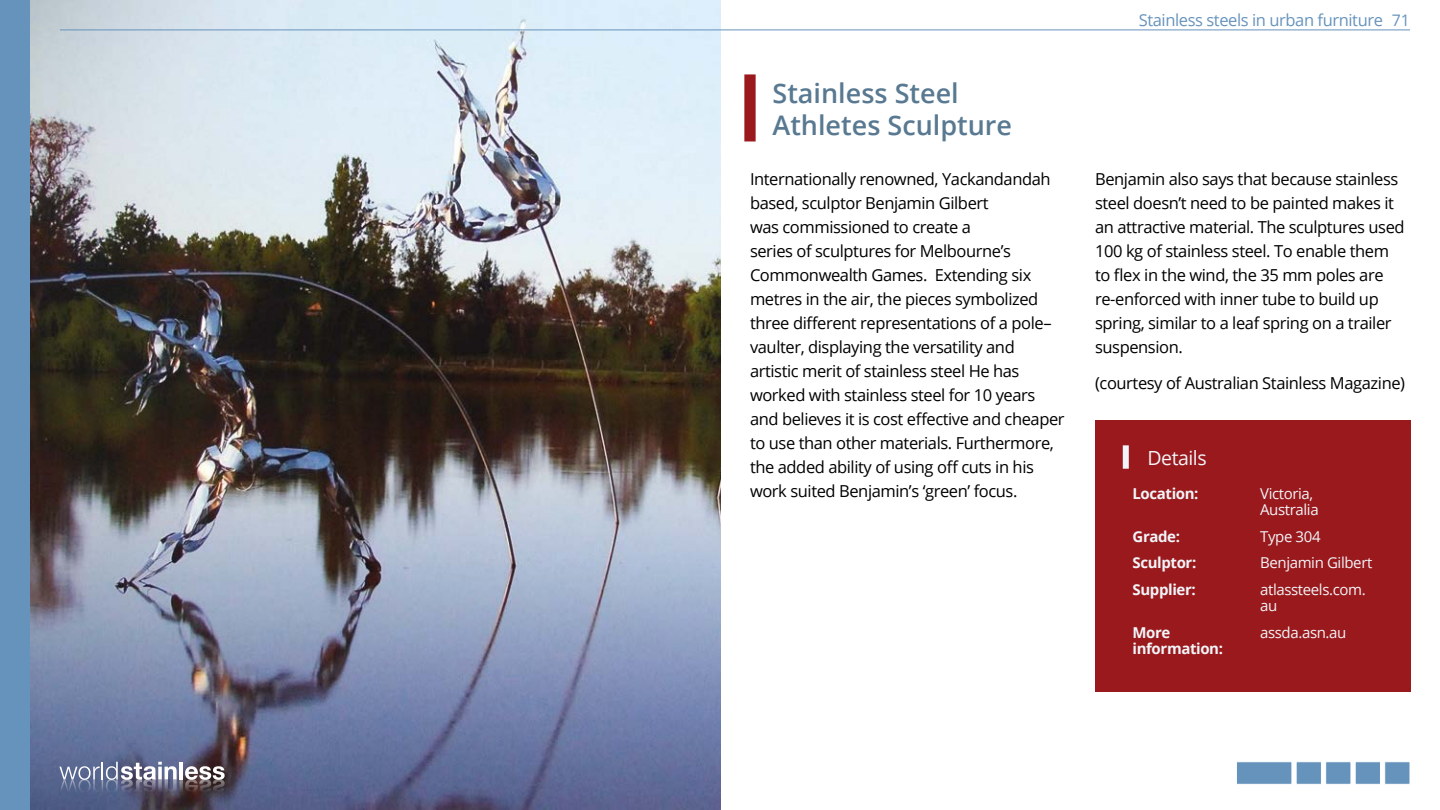
<style>
.page{position:relative;width:1440px;height:810px;background:#fff}
.page>*{position:absolute;margin:0;border:0;box-sizing:border-box;transform-origin:0 0}
.t1{font:600 27px/32.4px "Open Sans";color:#587991}
.t2{font:19.5px "Open Sans";letter-spacing:-.025em;color:#f1f5f9}
.t3{font:16.5px/24px "Open Sans";letter-spacing:-.025em;color:#000}
.t4{font:16.5px "Open Sans";letter-spacing:-.025em;color:#6693bc}
.t5{font:15px/16.5px "Open Sans";letter-spacing:-.025em;color:#f1f5f9}
.t6{font:700 15px/16.5px "Open Sans";letter-spacing:-.025em;color:#f1f5f9}
.s1{font-size:15.9px}
</style>
<div class="page">
<div style="left:744px;top:74px;width:12px;height:67px;background:#9a191c"></div>
<div style="left:1095px;top:420px;width:315px;height:272px;background:#9a191c"></div>
<div style="left:1123px;top:445px;width:6px;height:24px;background:#f1f5f9"></div>
<img style="left:31px;top:0;width:690px;height:810px">
<div style="left:0;top:0;width:30px;height:810px;background:#6693bc"></div>
<hr style="left:60px;top:30px;width:1350px;height:1px;background:#6693bc">
<svg style="left:59px;top:762px;width:166px;height:35px;background:#75778d"></svg>
<div style="left:1236px;top:762px;width:56px;height:23px;background:#6693bc;border:1px solid #fff"></div>
<div style="left:1296px;top:762px;width:26px;height:23px;background:#6693bc;border:1px solid #fff"></div>
<div style="left:1325px;top:762px;width:26px;height:23px;background:#6693bc;border:1px solid #fff"></div>
<div style="left:1355px;top:762px;width:26px;height:23px;background:#6693bc;border:1px solid #fff"></div>
<div style="left:1385px;top:762px;width:25px;height:23px;background:#6693bc;border:1px solid #fff"></div>
<p class="t4" style="left:1139px;top:8px;width:273px">Stainless steels in urban furniture <span class="s1">71</span></p>
<h1 class="t1" style="left:772px;top:76px;width:241px">Stainless Steel<br>Athletes Sculpture</h1>
<p class="t3" style="left:750px;top:167px;width:316px">Internationally renowned, Yackandandah based, sculptor Benjamin Gilbert<br>was commissioned to create a<br>series of sculptures for Melbourne’s Commonwealth Games. Extending six metres in the air, the pieces symbolized three different representations of a pole– vaulter, displaying the versatility and artistic merit of stainless steel He has worked with stainless steel for 10 years and believes it is cost effective and cheaper to use than other materials. Furthermore, the added ability of using off cuts in his work suited Benjamin’s ‘green’ focus.</p>
<p class="t3" style="left:1095px;top:167px;width:311px">Benjamin also says that because stainless steel doesn’t need to be painted makes it an attractive material. The sculptures used 100 kg of stainless steel. To enable them to flex in the wind, the 35 mm poles are re-enforced with inner tube to build up spring, similar to a leaf spring on a trailer suspension.</p>
<p class="t3" style="left:1095px;top:371px;width:312px">(courtesy of Australian Stainless Magazine)</p>
<p class="t2" style="left:1148px;top:444px;width:61px">Details</p>
<p class="t6" style="left:1133px;top:485px;width:68px">Location:</p>
<p class="t5" style="left:1260px;top:485px;width:60px">Victoria,<br>Australia</p>
<p class="t6" style="left:1133px;top:528px;width:49px">Grade:</p>
<p class="t5" style="left:1260px;top:528px;width:62px">Type 304</p>
<p class="t6" style="left:1133px;top:554px;width:65px">Sculptor:</p>
<p class="t5" style="left:1260px;top:554px;width:114px">Benjamin Gilbert</p>
<p class="t6" style="left:1133px;top:581px;width:65px">Supplier:</p>
<p class="t5" style="left:1260px;top:581px;width:107px">atlassteels.com. au</p>
<p class="t6" style="left:1133px;top:624px;width:92px">More information:</p>
<p class="t5" style="left:1260px;top:624px;width:88px">assda.asn.au</p>
</div>
